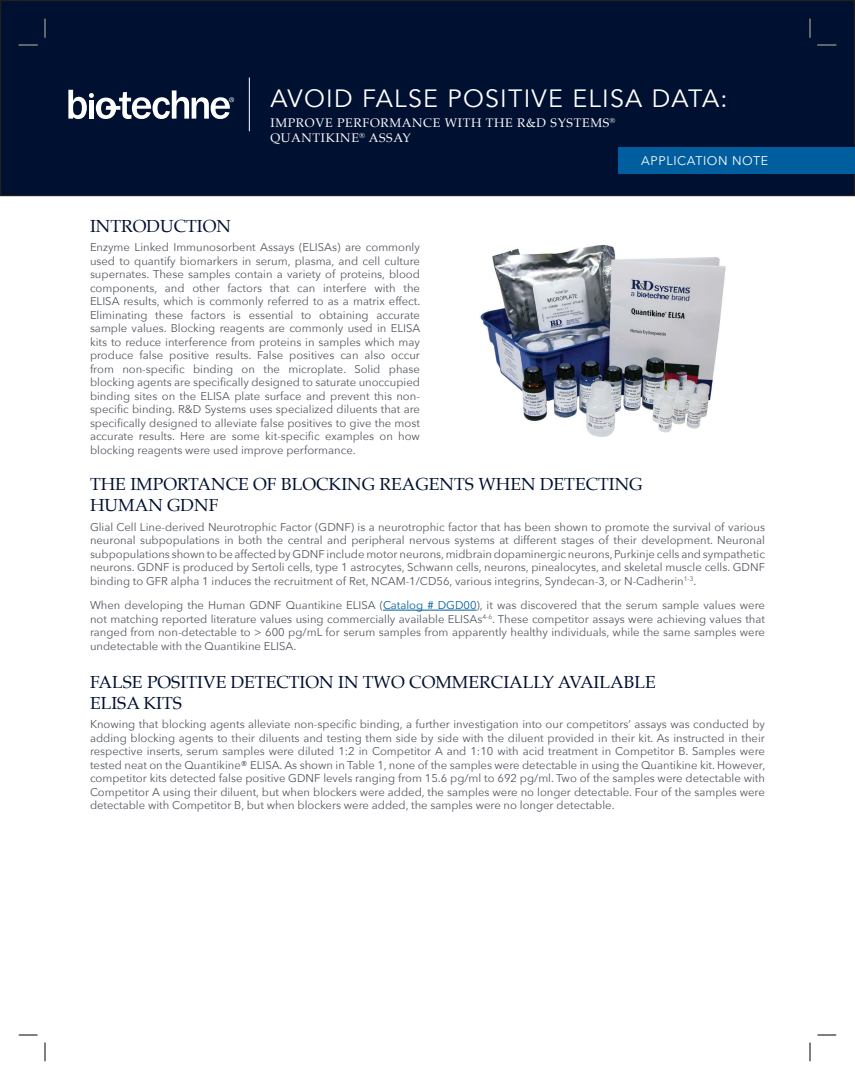
<style>
.page{position:relative;width:855px;height:1080px;background:#fff}
.page>*{position:absolute;margin:0;border:0;box-sizing:border-box;transform-origin:0 0}
.FL_Title{font:25px "Avenir";letter-spacing:.05em;color:#fff}
.BR_Headline{font:17.5px/21px "Palatino";color:#001030}
.FL_Title-2{font:12.5px/15px "Palatino";letter-spacing:.05em;color:#fff}
.FL_Title_Subheading{font:12.5px "Avenir Next";letter-spacing:.05em;color:#fff}
.BR_Body_Copy{font:11.25px/13.5px "Avenir Next";color:#52575f;text-align:justify}
.s1{color:#005e9e}
</style>
<div class="page">
<div style="left:1px;top:1px;width:853px;height:195px;background:#001030"></div>
<div style="left:0;top:0;width:855px;height:196px;border:1px solid #231f20"></div>
<svg style="left:68px;top:90px;width:166px;height:29px"></svg>
<hr style="left:249px;top:78px;width:1px;height:53px;background:#fff">
<div style="left:619px;top:147px;width:236px;height:27px;background:#005e9e"></div>
<hr style="left:383px;top:610px;width:94px;height:1px;background:#005e9e">
<img style="left:480px;top:245px;width:246px;height:192px">
<svg style="left:19px;top:44px;width:19px;height:2px"></svg>
<svg style="left:818px;top:44px;width:18px;height:2px"></svg>
<svg style="left:19px;top:1034px;width:19px;height:2px"></svg>
<svg style="left:818px;top:1034px;width:18px;height:2px"></svg>
<svg style="left:44px;top:19px;width:2px;height:19px"></svg>
<svg style="left:44px;top:1042px;width:2px;height:19px"></svg>
<svg style="left:809px;top:19px;width:2px;height:19px"></svg>
<svg style="left:809px;top:1042px;width:2px;height:19px"></svg>
<p class="FL_Title" style="left:270px;top:83px;width:459px">AVOID FALSE POSITIVE ELISA DATA:</p>
<p class="FL_Title-2" style="left:270px;top:115px;width:346px">IMPROVE PERFORMANCE WITH THE R&amp;D SYSTEMS<sup>®<br></sup>QUANTIKINE<sup>®</sup> ASSAY</p>
<p class="FL_Title_Subheading" style="left:641px;top:150px;width:129px">APPLICATION NOTE</p>
<p class="BR_Headline" style="left:90px;top:216px;width:143px">INTRODUCTION</p>
<p class="BR_Body_Copy" style="left:90px;top:240px;width:332px">Enzyme Linked Immunosorbent Assays (ELISAs) are commonly used to quantify biomarkers in serum, plasma, and cell culture supernates. These samples contain a variety of proteins, blood components, and other factors that can interfere with the ELISA results, which is commonly referred to as a matrix effect.<br>Eliminating these factors is essential to obtaining accurate sample values. Blocking reagents are commonly used in ELISA kits to reduce interference from proteins in samples which may produce false positive results. False positives can also occur from non-specific binding on the microplate. Solid phase blocking agents are specifically designed to saturate unoccupied binding sites on the ELISA plate surface and prevent this non&shy;specific binding. R&amp;D Systems uses specialized diluents that are specifically designed to alleviate false positives to give the most accurate results. Here are some kit-specific examples on how blocking reagents were used improve performance.</p>
<p class="BR_Headline" style="left:90px;top:474px;width:554px">THE IMPORTANCE OF BLOCKING REAGENTS WHEN DETECTING<br>HUMAN GDNF</p>
<p class="BR_Body_Copy" style="left:90px;top:519px;width:677px">Glial Cell Line-derived Neurotrophic Factor (GDNF) is a neurotrophic factor that has been shown to promote the survival of various neuronal subpopulations in both the central and peripheral nervous systems at different stages of their development. Neuronal subpopulations shown to be affected by GDNF include motor neurons, midbrain dopaminergic neurons, Purkinje cells and sympathetic neurons. GDNF is produced by Sertoli cells, type 1 astrocytes, Schwann cells, neurons, pinealocytes, and skeletal muscle cells. GDNF binding to GFR alpha 1 induces the recruitment of Ret, NCAM-1/CD56, various integrins, Syndecan-3, or N-Cadherin<sup>1-3</sup>.</p>
<p class="BR_Body_Copy" style="left:90px;top:598px;width:677px">When developing the Human GDNF Quantikine ELISA (<span class="s1">Catalog # DGD00</span>), it was discovered that the serum sample values were not matching reported literature values using commercially available ELISAs<sup>4-6</sup>. These competitor assays were achieving values that ranged from non-detectable to &gt; 600 pg/mL for serum samples from apparently healthy individuals, while the same samples were undetectable with the Quantikine ELISA.</p>
<p class="BR_Headline" style="left:90px;top:672px;width:567px">FALSE POSITIVE DETECTION IN TWO COMMERCIALLY AVAILABLE<br>ELISA KITS</p>
<p class="BR_Body_Copy" style="left:90px;top:717px;width:677px">Knowing that blocking agents alleviate non-specific binding, a further investigation into our competitors’ assays was conducted by adding blocking agents to their diluents and testing them side by side with the diluent provided in their kit. As instructed in their respective inserts, serum samples were diluted 1:2 in Competitor A and 1:10 with acid treatment in Competitor B. Samples were tested neat on the Quantikine® ELISA. As shown in Table 1, none of the samples were detectable in using the Quantikine kit. However, competitor kits detected false positive GDNF levels ranging from 15.6 pg/ml to 692 pg/ml. Two of the samples were detectable with Competitor A using their diluent, but when blockers were added, the samples were no longer detectable. Four of the samples were detectable with Competitor B, but when blockers were added, the samples were no longer detectable.</p>
</div>
